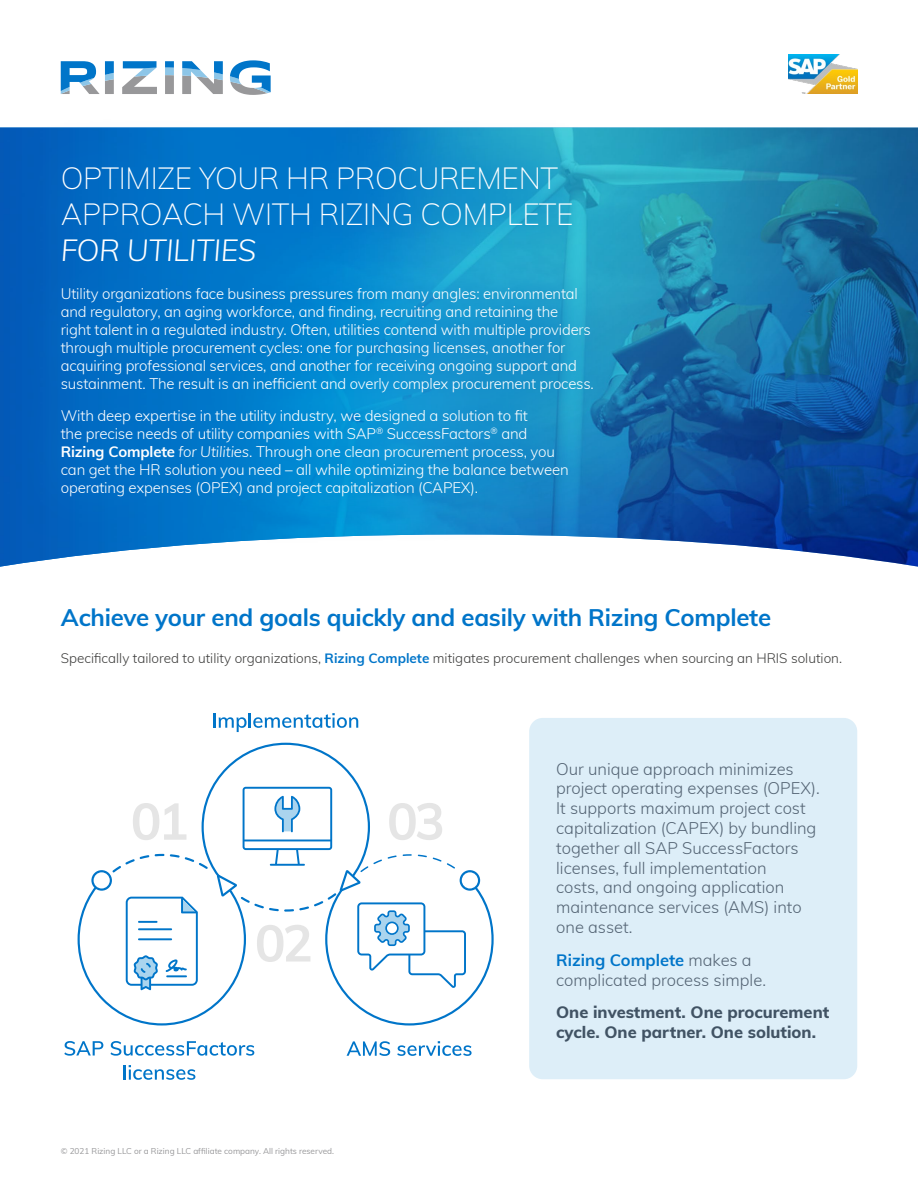
<style>
.page{position:relative;width:918px;height:1188px;background:#fff}
.page>*{position:absolute;margin:0;border:0;box-sizing:border-box;transform-origin:0 0}
.t1{font:200 30px/36px "Muli";letter-spacing:-.01em;color:#fff}
.t2{font:italic 300 30px "Muli";letter-spacing:-.01em;color:#fff}
.t3{font:700 24px "Muli";letter-spacing:-.01em;color:#0075c9}
.t4{font:300 16.5px/19.8px "Muli";color:#546474}
.t5{font:800 16.5px/19.8px "Muli";color:#415364}
.t6{font:300 15px/18px "Muli";letter-spacing:-.01em;color:#fff}
.t7{font:300 13.5px "Muli";color:#3c3c3b}
.t8{font:8.25px "Muli";color:#98989a}
.s1{font-weight:700}
.s2{font-style:italic}
.s3{font-weight:700;color:#0075c9}
</style>
<div class="page">
<img style="left:0;top:128px;width:918px;height:439px">
<div style="left:12px;top:117px;width:626px;height:427px;background:#0075c9;opacity:.75"></div>
<svg style="left:122px;top:61px;width:35px;height:33px"></svg>
<svg style="left:165px;top:61px;width:9px;height:33px"></svg>
<svg style="left:182px;top:61px;width:41px;height:33px"></svg>
<svg style="left:230px;top:60px;width:41px;height:35px"></svg>
<svg style="left:61px;top:61px;width:53px;height:33px"></svg>
<img style="left:788px;top:54px;width:69px;height:40px">
<svg style="left:64px;top:1041px;width:39px;height:15px"></svg>
<svg style="left:111px;top:1041px;width:143px;height:15px"></svg>
<svg style="left:124px;top:1065px;width:71px;height:15px"></svg>
<svg style="left:347px;top:1041px;width:43px;height:15px"></svg>
<svg style="left:397px;top:1041px;width:75px;height:15px"></svg>
<svg style="left:214px;top:713px;width:144px;height:19px"></svg>
<svg style="left:78px;top:743px;width:416px;height:283px"></svg>
<div style="left:529px;top:718px;width:328px;height:361px;background:#ddeef8;border-radius:14px"></div>
<h1 class="t1" style="left:61px;top:159px;width:514px">OPTIMIZE YOUR HR PROCUREMENT<br>APPROACH WITH RIZING COMPLETE</h1>
<h1 class="t2" style="left:61px;top:228px;width:197px">FOR UTILITIES</h1>
<p class="t6" style="left:61px;top:284px;width:535px">Utility organizations face business pressures from many angles: environmental and regulatory, an aging workforce, and finding, recruiting and retaining the<br>right talent in a regulated industry. Often, utilities contend with multiple providers through multiple procurement cycles: one for purchasing licenses, another for acquiring professional services, and another for receiving ongoing support and sustainment. The result is an inefficient and overly complex procurement process.</p>
<p class="t6" style="left:61px;top:406px;width:510px">With deep expertise in the utility industry, we designed a solution to fit<br>the precise needs of utility companies with SAP<sup>®</sup> SuccessFactors<sup>®</sup> and <span class="s1">Rizing Complete</span> <span class="s2">for Utilities</span>. Through one clean procurement process, you can get the HR solution you need – all while optimizing the balance between operating expenses (OPEX) and project capitalization (CAPEX).</p>
<h2 class="t3" style="left:61px;top:600px;width:712px">Achieve your end goals quickly and easily with Rizing Complete</h2>
<p class="t7" style="left:61px;top:648px;width:783px">Specifically tailored to utility organizations, <span class="s3">Rizing Complete</span> mitigates procurement challenges when sourcing an HRIS solution.</p>
<p class="t8" style="left:61px;top:1145px;width:275px">© 2021 Rizing LLC or a Rizing LLC affiliate company. All rights reserved.</p>
<p class="t4" style="left:556px;top:758px;width:265px">Our unique approach minimizes project operating expenses (OPEX).<br>It supports maximum project cost capitalization (CAPEX) by bundling together all SAP SuccessFactors licenses, full implementation<br>costs, and ongoing application maintenance services (AMS) into one asset.</p>
<p class="t4" style="left:556px;top:950px;width:211px"><span class="s3">Rizing Complete</span> makes a complicated process simple.</p>
<p class="t5" style="left:556px;top:1001px;width:275px">One investment. One procurement cycle. One partner. One solution.</p>
</div>
